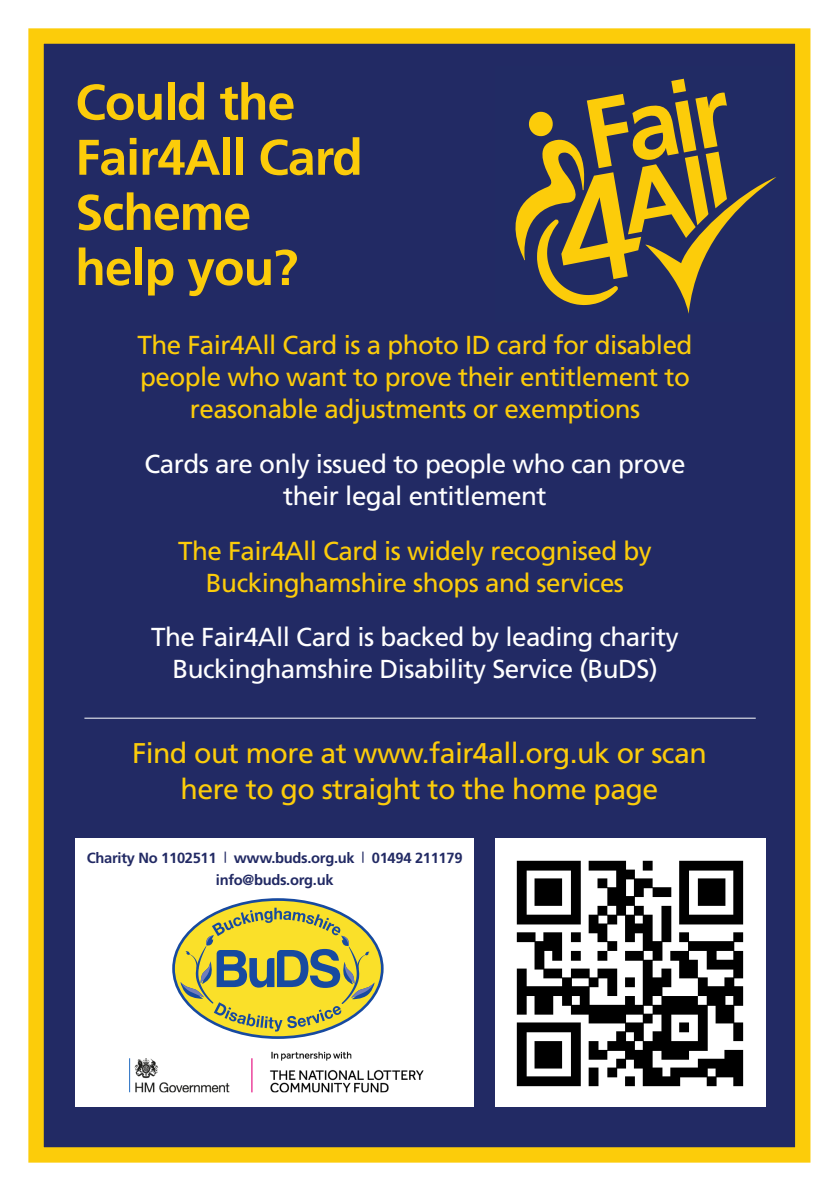
<style>
.page{position:relative;width:840px;height:1191px;background:#fff}
.page>*{position:absolute;margin:0;border:0;box-sizing:border-box;transform-origin:0 0}
.t1{font:700 50px/55.2px "Frutiger LT Std";letter-spacing:-.02em;color:#fccc0a}
.t2{font:28.4px/35.8px "Frutiger LT Std";letter-spacing:-.02em;color:#fccc0a;text-align:center}
.t3{font:26px/32px "Frutiger LT Std";letter-spacing:-.02em;color:#fccc0a;text-align:center}
.t4{font:26px/32px "Frutiger LT Std";letter-spacing:-.02em;color:#fff;text-align:center}
.t5{font:700 14.6px "Frutiger LT Std";letter-spacing:-.02em;color:#222a64}
</style>
<div class="page">
<div style="left:28px;top:28px;width:782px;height:1134px;background:#222a64;border:15px solid #fccc0a"></div>
<svg style="left:515px;top:79px;width:261px;height:235px"></svg>
<hr style="left:84px;top:718px;width:671px;height:1px;background:#fff">
<div style="left:75px;top:838px;width:399px;height:268px;background:#fff"></div>
<img style="left:129px;top:1051px;width:295px;height:42px">
<svg style="left:172px;top:898px;width:211px;height:141px"></svg>
<div style="left:495px;top:838px;width:270px;height:268px;background:#fff"></div>
<img style="left:516px;top:860px;width:228px;height:227px">
<p class="t1" style="left:75px;top:75px;width:289px">Could the<br>Fair4All Card<br>Scheme help you?</p>
<p class="t3" style="left:137px;top:329px;width:556px">The Fair4All Card is a photo ID card for disabled people who want to prove their entitlement to reasonable adjustments or exemptions</p>
<p class="t4" style="left:144px;top:448px;width:542px">Cards are only issued to people who can prove their legal entitlement</p>
<p class="t3" style="left:178px;top:534px;width:475px">The Fair4All Card is widely recognised by<br>Buckinghamshire shops and services</p>
<p class="t4" style="left:151px;top:621px;width:529px">The Fair4All Card is backed by leading charity<br>Buckinghamshire Disability Service (BuDS)</p>
<p class="t2" style="left:132px;top:735px;width:576px">Find out more at www.fair4all.org.uk or scan here to go straight to the home page</p>
<p class="t5" style="left:87px;top:849px;width:377px">Charity No 1102511 <sup>|</sup> www.buds.org.uk <sup>|</sup> 01494 211179</p>
<p class="t5" style="left:216px;top:871px;width:119px">info@buds.org.uk</p>
</div>
